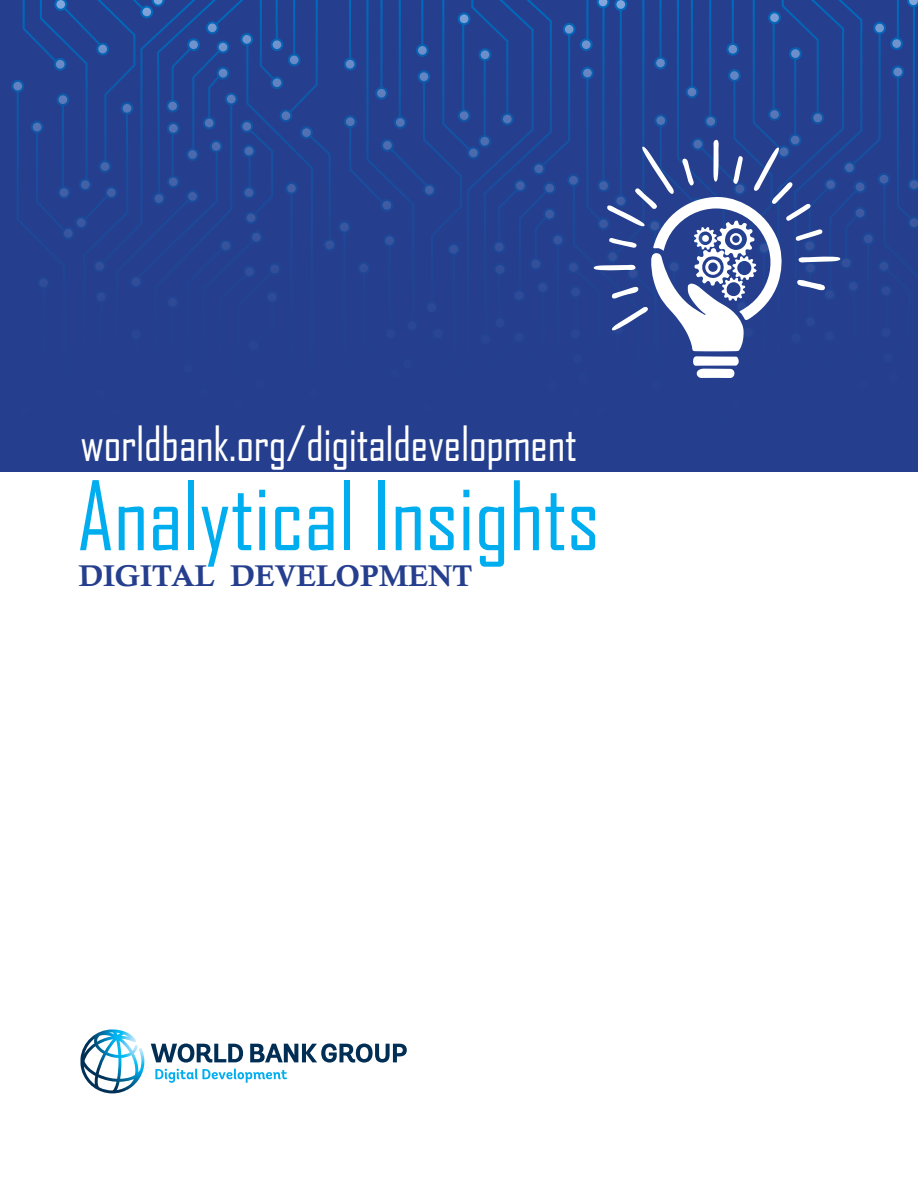
<style>
.page{position:relative;width:918px;height:1188px;background:#fff}
.page>*{position:absolute;margin:0;border:0;box-sizing:border-box;transform-origin:0 0}
.t1{font:91.5px "Agency FB";color:#00aeef}
.t2{font:46.5px "Agency FB";letter-spacing:-.005em;color:#fff}
.t3{font:30px "Calis MT Bol";color:#253f8e}
</style>
<div class="page">
<div style="left:0;top:0;width:918px;height:471px;background:#253f8e"></div>
<svg style="left:17px;top:93px;width:5px;height:131px"></svg>
<div style="left:18px;top:402px;width:13px;height:13px;border:2px solid #006bbd;border-radius:50%"></div>
<div style="left:324px;top:240px;width:11px;height:10px;background:#37529d;border-radius:50%"></div>
<div style="left:323px;top:239px;width:13px;height:12px;border:2px solid #006bbd;border-radius:50%"></div>
<svg style="left:12px;top:81px;width:11px;height:11px"></svg>
<div style="left:11px;top:80px;width:13px;height:13px;border:2px solid #006bbd;border-radius:50%"></div>
<svg style="left:22px;top:0;width:310px;height:415px"></svg>
<svg style="left:207px;top:22px;width:11px;height:11px"></svg>
<div style="left:206px;top:21px;width:13px;height:13px;border:2px solid #006bbd;border-radius:50%"></div>
<div style="left:218px;top:42px;width:10px;height:11px;background:#6f91cc;border-radius:50%"></div>
<div style="left:217px;top:41px;width:12px;height:13px;border:2px solid #006bbd;border-radius:50%"></div>
<div style="left:218px;top:68px;width:10px;height:11px;background:#6586c4;border-radius:50%"></div>
<div style="left:217px;top:67px;width:12px;height:13px;border:2px solid #006bbd;border-radius:50%"></div>
<div style="left:204px;top:118px;width:11px;height:10px;background:#5474b6;border-radius:50%"></div>
<div style="left:203px;top:117px;width:13px;height:12px;border:2px solid #006bbd;border-radius:50%"></div>
<div style="left:226px;top:94px;width:11px;height:10px;background:#5c7cbc;border-radius:50%"></div>
<div style="left:225px;top:93px;width:13px;height:12px;border:2px solid #006bbd;border-radius:50%"></div>
<svg style="left:241px;top:34px;width:11px;height:11px"></svg>
<div style="left:240px;top:33px;width:13px;height:13px;border:2px solid #006bbd;border-radius:50%"></div>
<svg style="left:211px;top:141px;width:11px;height:11px"></svg>
<div style="left:210px;top:140px;width:13px;height:13px;border:2px solid #006bbd;border-radius:50%"></div>
<div style="left:338px;top:221px;width:13px;height:13px;border:2px solid #006bbd;border-radius:50%"></div>
<svg style="left:342px;top:0;width:576px;height:378px"></svg>
<div style="left:702px;top:235px;width:7px;height:7px;background:#fff;border-radius:50%"></div>
<svg style="left:151px;top:1044px;width:256px;height:19px"></svg>
<svg style="left:80px;top:1029px;width:64px;height:64px"></svg>
<svg style="left:155px;top:1069px;width:132px;height:14px"></svg>
<p class="t2" style="left:80px;top:415px;width:498px">worldbank.org/digitaldevelopment</p>
<p class="t1" style="left:77px;top:460px;width:524px">Analytical Insights</p>
<p class="t3" style="left:79px;top:559px;width:396px">DIGITAL DEVELOPMENT</p>
</div>
